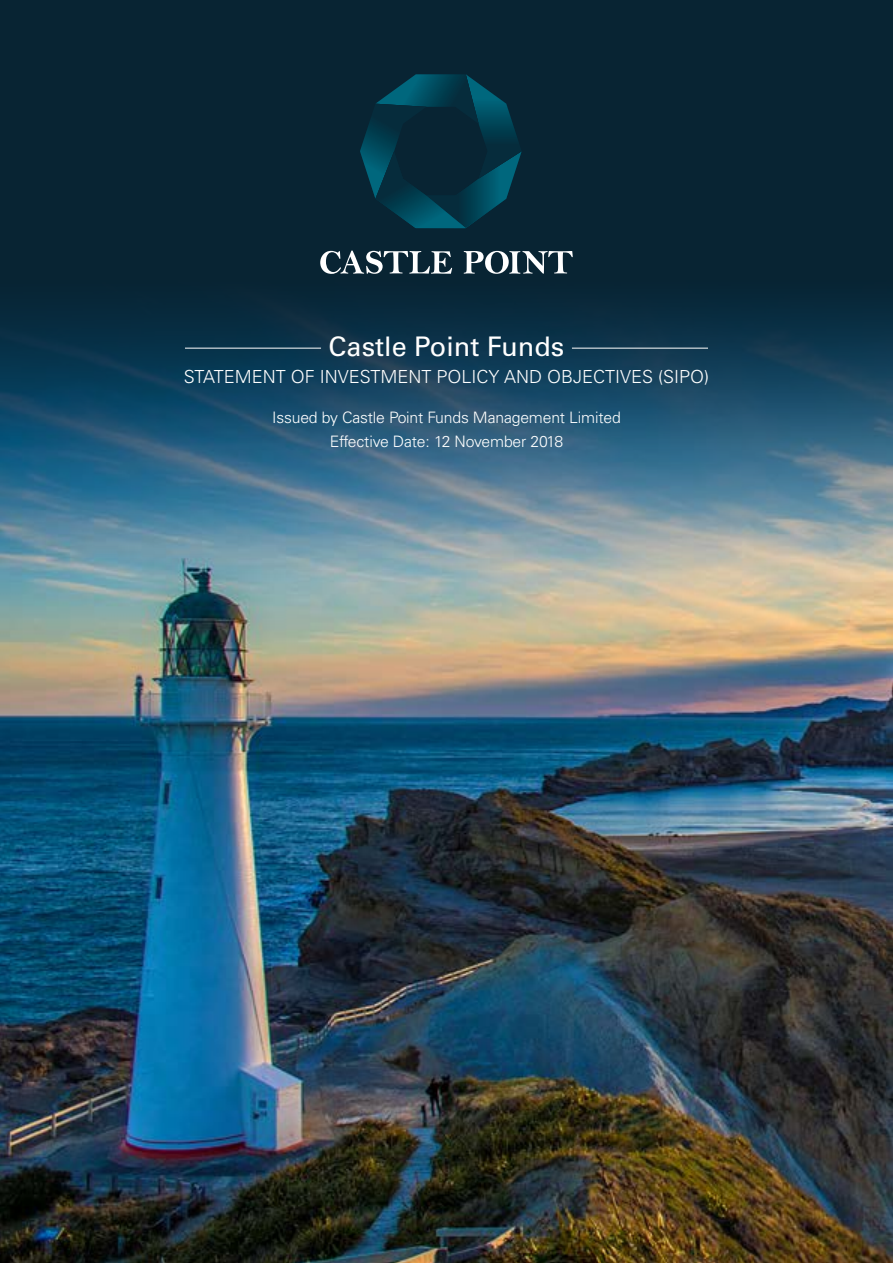
<style>
.page{position:relative;width:893px;height:1263px;background:#fff}
.page>*{position:absolute;margin:0;border:0;box-sizing:border-box;transform-origin:0 0}
.t1{font:27px "Univers LT";color:#fff}
.t2{font:300 18px "Univers LT";color:#fff}
.t3{font:300 15.75px/24px "Univers LT";letter-spacing:-.01em;color:#fff;text-align:center}
</style>
<div class="page">
<div style="left:0;top:0;width:893px;height:719px;background:#082433"></div>
<img style="left:0;top:273px;width:893px;height:990px">
<svg style="left:360px;top:74px;width:162px;height:155px"></svg>
<svg style="left:320px;top:251px;width:132px;height:23px"></svg>
<svg style="left:464px;top:251px;width:109px;height:23px"></svg>
<hr style="left:185px;top:348px;width:136px;height:1px;background:#fff">
<hr style="left:572px;top:348px;width:136px;height:1px;background:#fff">
<h1 class="t1" style="left:329px;top:330px;width:237px">Castle Point Funds</h1>
<p class="t2" style="left:184px;top:365px;width:527px">STATEMENT OF INVESTMENT POLICY AND OBJECTIVES (SIPO)</p>
<p class="t3" style="left:272px;top:405px;width:350px">Issued by Castle Point Funds Management Limited<br>Effective Date: 12 November 2018</p>
</div>
